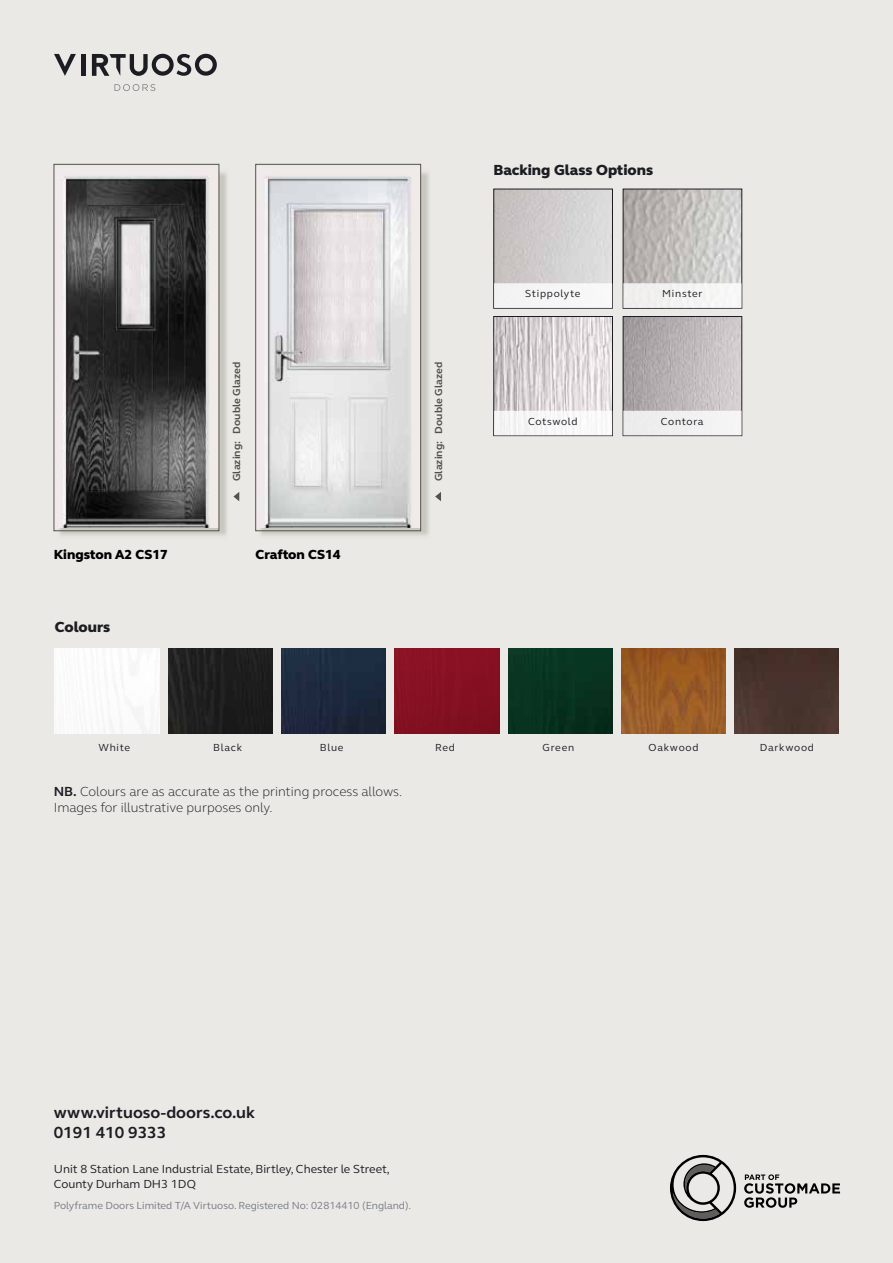
<style>
.page{position:relative;width:893px;height:1263px;background:#eae9e5}
.page>*{position:absolute;margin:0;border:0;box-sizing:border-box;transform-origin:0 0}
.t1{font:700 16.5px/19.8px "FS Elliot Pro";color:#1c1d23}
.t2{font:800 15px "FS Elliot Pro";color:#1c1d23}
.t3{font:300 13.5px/16.2px "FS Elliot Pro";color:#1c1d23}
.t4{font:800 13.5px "FS Elliot Pro";color:#000}
.t5{font:12px/15px "FS Elliot Pro";color:#1c1d23}
.t6{font:10.5px "FS Elliot Pro";letter-spacing:.07em;color:#1c1d23}
.t7{font:10.5px "FS Elliot Pro";color:#787c86}
.t8{font:700 10.5px "FS Elliot Pro";color:#51534a}
.s1{font-weight:700}
</style>
<div class="page">
<img style="left:625px;top:191px;width:115px;height:92px">
<div style="left:623px;top:189px;width:119px;height:119px;border:1px solid #1c1d23"></div>
<div style="left:259px;top:167px;width:172px;height:374px;background:#bab9af;opacity:.68"></div>
<img style="left:259px;top:168px;width:160px;height:359px">
<div style="left:256px;top:164px;width:165px;height:367px;border:1px solid #51534a"></div>
<svg style="left:435px;top:492px;width:6px;height:9px"></svg>
<div style="left:57px;top:167px;width:172px;height:374px;background:#bab9af;opacity:.68"></div>
<img style="left:57px;top:168px;width:160px;height:359px">
<div style="left:54px;top:164px;width:165px;height:367px;border:1px solid #51534a"></div>
<svg style="left:233px;top:492px;width:6px;height:9px"></svg>
<div style="left:55px;top:648px;width:104px;height:86px;background:#fbfbfb"></div>
<img style="left:168px;top:648px;width:104px;height:86px">
<div style="left:508px;top:648px;width:104px;height:86px;background:#083320"></div>
<img style="left:282px;top:648px;width:104px;height:86px">
<img style="left:621px;top:648px;width:105px;height:86px">
<img style="left:395px;top:648px;width:104px;height:86px">
<img style="left:735px;top:648px;width:104px;height:86px">
<div style="left:623px;top:283px;width:119px;height:25px;background:#f3f3f2;border:2px solid #fff"></div>
<img style="left:496px;top:191px;width:115px;height:92px">
<div style="left:494px;top:189px;width:119px;height:119px;border:1px solid #1c1d23"></div>
<div style="left:494px;top:283px;width:118px;height:25px;background:#f6f5f6;border:2px solid #fff"></div>
<img style="left:625px;top:318px;width:115px;height:93px">
<div style="left:623px;top:316px;width:119px;height:120px;border:1px solid #1c1d23"></div>
<div style="left:623px;top:411px;width:119px;height:24px;background:#f2f0f1"></div>
<img style="left:496px;top:318px;width:115px;height:93px">
<div style="left:494px;top:316px;width:119px;height:120px;border:1px solid #1c1d23"></div>
<div style="left:494px;top:411px;width:118px;height:24px;background:#f8f7f7"></div>
<hr style="left:81px;top:54px;width:4px;height:22px;background:#1c1d23">
<svg style="left:54px;top:54px;width:22px;height:22px"></svg>
<svg style="left:92px;top:54px;width:125px;height:22px"></svg>
<svg style="left:114px;top:84px;width:41px;height:7px"></svg>
<svg style="left:744px;top:1174px;width:96px;height:34px"></svg>
<svg style="left:670px;top:1155px;width:66px;height:66px"></svg>
<p class="t2" style="left:493px;top:160px;width:161px">Backing Glass Options</p>
<p class="t4" style="left:54px;top:546px;width:116px">Kingston A2 CS17</p>
<p class="t2" style="left:55px;top:616px;width:57px">Colours</p>
<p class="t8" style="left:230px;top:481px;width:121px;rotate:-90deg">Glazing: Double Glazed</p>
<p class="t4" style="left:256px;top:546px;width:87px">Crafton CS14</p>
<p class="t8" style="left:431px;top:481px;width:121px;rotate:-90deg">Glazing: Double Glazed</p>
<p class="t6" style="left:525px;top:286px;width:57px">Stippolyte</p>
<p class="t6" style="left:662px;top:286px;width:42px">Minster</p>
<p class="t6" style="left:528px;top:414px;width:51px">Cotswold</p>
<p class="t6" style="left:661px;top:414px;width:44px">Contora</p>
<p class="t6" style="left:98px;top:741px;width:33px">White</p>
<p class="t6" style="left:213px;top:741px;width:30px">Black</p>
<p class="t6" style="left:320px;top:741px;width:25px">Blue</p>
<p class="t6" style="left:435px;top:741px;width:21px">Red</p>
<p class="t6" style="left:543px;top:741px;width:33px">Green</p>
<p class="t6" style="left:649px;top:741px;width:51px">Oakwood</p>
<p class="t6" style="left:760px;top:741px;width:56px">Darkwood</p>
<p class="t3" style="left:54px;top:783px;width:350px"><span class="s1">NB.</span> Colours are as accurate as the printing process allows.<br>Images for illustrative purposes only.</p>
<p class="t1" style="left:54px;top:1102px;width:203px">www.virtuoso-doors.co.uk<br>0191 410 9333</p>
<p class="t5" style="left:54px;top:1161px;width:337px">Unit 8 Station Lane Industrial Estate, Birtley, Chester le Street,<br>County Durham DH3 1DQ</p>
<p class="t7" style="left:54px;top:1198px;width:359px">Polyframe Doors Limited T/A Virtuoso. Registered No: 02814410 (England).</p>
</div>
